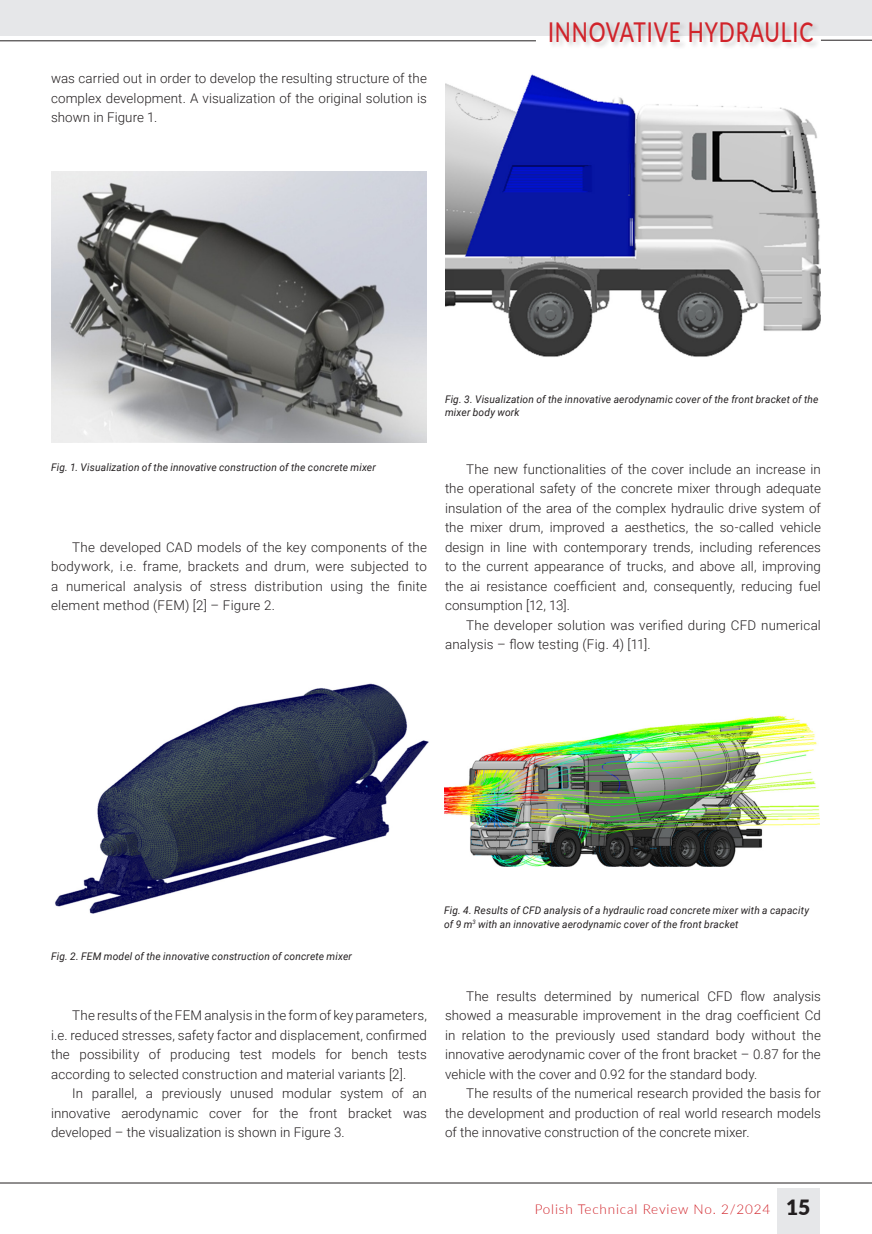
<style>
.page{position:relative;width:872px;height:1234px;background:#fff}
.page>*{position:absolute;margin:0;border:0;box-sizing:border-box;transform-origin:0 0}
.t1{font:500 27.3px "Lato";letter-spacing:.04em;color:#d1232a;scale:.77 1}
.t2{font:300 13.5px "Lato";letter-spacing:.06em;color:#d1232a}
.Tekst_podstawowy_21{font:300 13.35px/19.5px "Roboto";letter-spacing:.01em;color:#231f20;text-align:justify}
.PODPIS_rysunku{font:italic 10.5px/13.5px "Roboto";letter-spacing:.015em;color:#231f20}
.s1{font-weight:900;font-size:21px;color:#231f20}
</style>
<div class="page">
<div style="left:0;top:0;width:872px;height:36px;background:#e6e7e9"></div>
<div style="left:777px;top:1187px;width:43px;height:46px;background:#e6e7e9"></div>
<hr style="left:0;top:1182px;width:872px;height:1px;background:#231f20">
<hr style="left:0;top:40px;width:536px;height:1px;background:#231f20">
<hr style="left:821px;top:40px;width:51px;height:1px;background:#231f20">
<div style="left:548px;top:21px;width:272px;height:28px;background:#231f20;opacity:.22"></div>
<img style="left:51px;top:171px;width:376px;height:271px">
<img style="left:55px;top:683px;width:374px;height:231px">
<img style="left:445px;top:74px;width:376px;height:283px">
<img style="left:444px;top:715px;width:376px;height:150px">
<p class="Tekst_podstawowy_21" style="left:51px;top:68px;width:377px">was carried out in order to develop the resulting structure of the complex development. A visualization of the original solution is shown in Figure 1.</p>
<h1 class="t1" style="left:548px;top:12px;width:346px">INNOVATIVE HYDRAULIC</h1>
<p class="PODPIS_rysunku" style="left:51px;top:460px;width:326px">Fig. 1. Visualization of the innovative construction of the concrete mixer</p>
<p class="Tekst_podstawowy_21" style="left:51px;top:536px;width:377px;text-indent:21px">The developed CAD models of the key components of the bodywork, i.e. frame, brackets and drum, were subjected to a numerical analysis of stress distribution using the finite element method (FEM) [2] – Figure 2.</p>
<p class="PODPIS_rysunku" style="left:445px;top:392px;width:375px">Fig. 3. Visualization of the innovative aerodynamic cover of the front bracket of the mixer body work</p>
<p class="Tekst_podstawowy_21" style="left:445px;top:458px;width:377px;text-indent:21px">The new functionalities of the cover include an increase in the operational safety of the concrete mixer through adequate insulation of the area of the complex hydraulic drive system of the mixer drum, improved a aesthetics, the so-called vehicle design in line with contemporary trends, including references to the current appearance of trucks, and above all, improving the ai resistance coefficient and, consequently, reducing fuel consumption [12, 13].</p>
<p class="Tekst_podstawowy_21" style="left:445px;top:614px;width:377px;text-indent:21px">The developer solution was verified during CFD numerical analysis – flow testing (Fig. 4) [11].</p>
<p class="PODPIS_rysunku" style="left:51px;top:948px;width:302px">Fig. 2. FEM model of the innovative construction of concrete mixer</p>
<p class="Tekst_podstawowy_21" style="left:51px;top:1004px;width:377px;text-indent:21px">The results of the FEM analysis in the form of key parameters, i.e. reduced stresses, safety factor and displacement, confirmed the possibility of producing test models for bench tests according to selected construction and material variants [2].</p>
<p class="Tekst_podstawowy_21" style="left:51px;top:1082px;width:377px;text-indent:21px">In parallel, a previously unused modular system of an innovative aerodynamic cover for the front bracket was developed – the visualization is shown in Figure 3.</p>
<p class="PODPIS_rysunku" style="left:444px;top:903px;width:366px">Fig. 4. Results of CFD analysis of a hydraulic road concrete mixer with a capacity of 9 m<sup>3</sup> with an innovative aerodynamic cover of the front bracket</p>
<p class="Tekst_podstawowy_21" style="left:445px;top:985px;width:377px;text-indent:21px">The results determined by numerical CFD flow analysis showed a measurable improvement in the drag coefficient Cd in relation to the previously used standard body without the innovative aerodynamic cover of the front bracket – 0.87 for the vehicle with the cover and 0.92 for the standard body.</p>
<p class="Tekst_podstawowy_21" style="left:445px;top:1082px;width:377px;text-indent:21px">The results of the numerical research provided the basis for the development and production of real world research models of the innovative construction of the concrete mixer.</p>
<p class="t2" style="left:534px;top:1199px;width:277px">Polish Technical Review No. 2/2024 <span class="s1">15</span></p>
</div>
